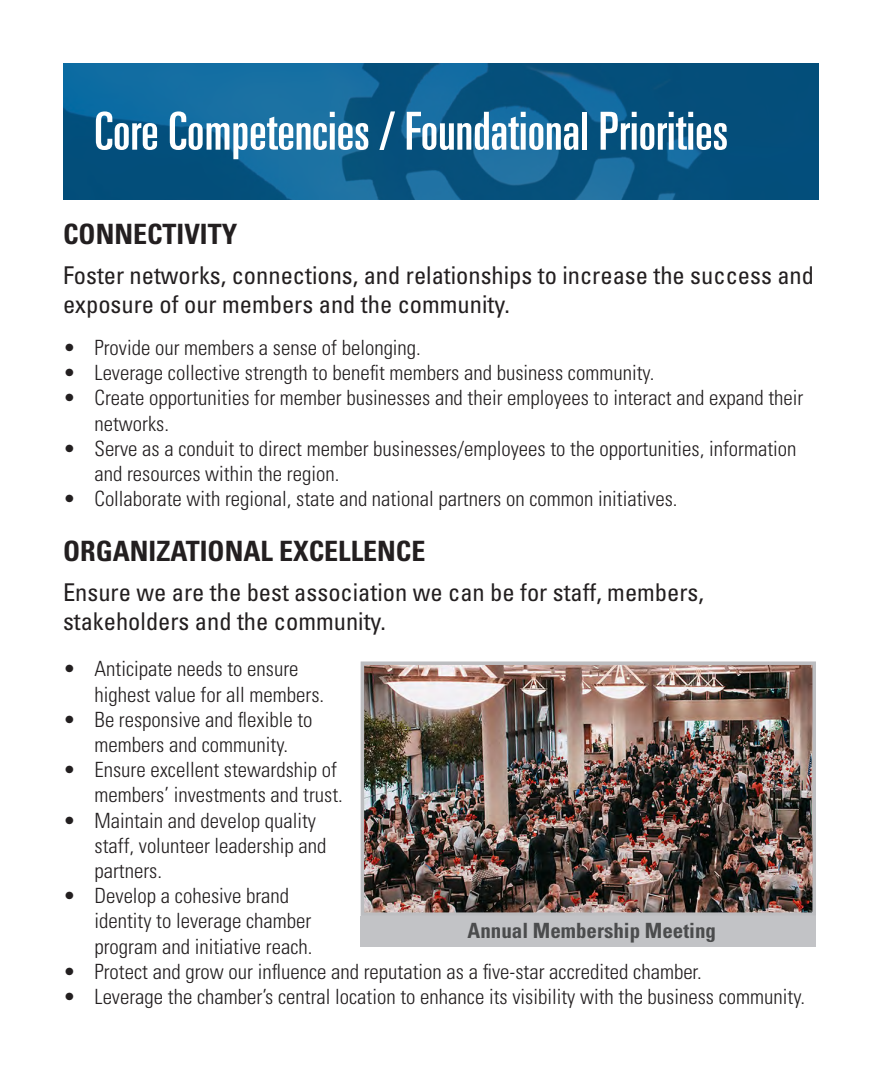
<style>
.page{position:relative;width:882px;height:1071px;background:#fff}
.page>*{position:absolute;margin:0;border:0;box-sizing:border-box;transform-origin:0 0}
.t1{font:ultra-condensed 52.5px "Univers LT Std";color:#fff}
.t2{font:700 condensed 28px "Univers LT Std";color:#231f20}
.t3{font:condensed 24.5px/29.4px "Univers LT Std";color:#231f20}
.t4{font:300 condensed 21px/25.2px "Univers LT Std";color:#231f20}
.t5{font:700 condensed 21px "Univers LT Std";color:#4b4c4d}
</style>
<div class="page">
<svg style="left:63px;top:63px;width:756px;height:137px;background:#0c5b8a"></svg>
<img style="left:366px;top:666px;width:445px;height:245px">
<div style="left:361px;top:661px;width:455px;height:255px;border:4px solid #bcbdc0"></div>
<div style="left:361px;top:916px;width:455px;height:30px;background:#bcbdc0"></div>
<p class="t1" style="left:94px;top:101px;width:635px">Core Competencies / Foundational Priorities</p>
<p class="t2" style="left:63px;top:217px;width:176px">CONNECTIVITY</p>
<p class="t3" style="left:63px;top:260px;width:753px">Foster networks, connections, and relationships to increase the success and exposure of our members and the community.</p>
<p class="t4" style="left:63px;top:335px;width:359px">• Provide our members a sense of belonging.</p>
<p class="t4" style="left:63px;top:360px;width:593px">• Leverage collective strength to benefit members and business community.</p>
<p class="t4" style="left:94px;top:385px;width:710px;text-indent:-32px">• Create opportunities for member businesses and their employees to interact and expand their networks.</p>
<p class="t4" style="left:94px;top:436px;width:703px;text-indent:-32px">• Serve as a conduit to direct member businesses/employees to the opportunities, information and resources within the region.</p>
<p class="t4" style="left:63px;top:486px;width:616px">• Collaborate with regional, state and national partners on common initiatives.</p>
<p class="t2" style="left:63px;top:534px;width:364px">ORGANIZATIONAL EXCELLENCE</p>
<p class="t3" style="left:63px;top:577px;width:642px">Ensure we are the best association we can be for staff, members, stakeholders and the community.</p>
<p class="t4" style="left:94px;top:656px;width:231px;text-indent:-32px">• Anticipate needs to ensure highest value for all members.</p>
<p class="t4" style="left:63px;top:707px;width:251px;text-align:center">• Be responsive and flexible to members and community.</p>
<p class="t4" style="left:63px;top:757px;width:281px;text-align:right">• Ensure excellent stewardship of members’ investments and trust.</p>
<p class="t4" style="left:94px;top:808px;width:234px;text-indent:-32px">• Maintain and develop quality staff, volunteer leadership and partners.</p>
<p class="t4" style="left:94px;top:883px;width:220px;text-indent:-32px">• Develop a cohesive brand identity to leverage chamber program and initiative reach.</p>
<p class="t4" style="left:63px;top:959px;width:640px">• Protect and grow our influence and reputation as a five-star accredited chamber.</p>
<p class="t4" style="left:63px;top:984px;width:744px">• Leverage the chamber’s central location to enhance its visibility with the business community.</p>
<p class="t5" style="left:468px;top:917px;width:250px">Annual Membership Meeting</p>
</div>
